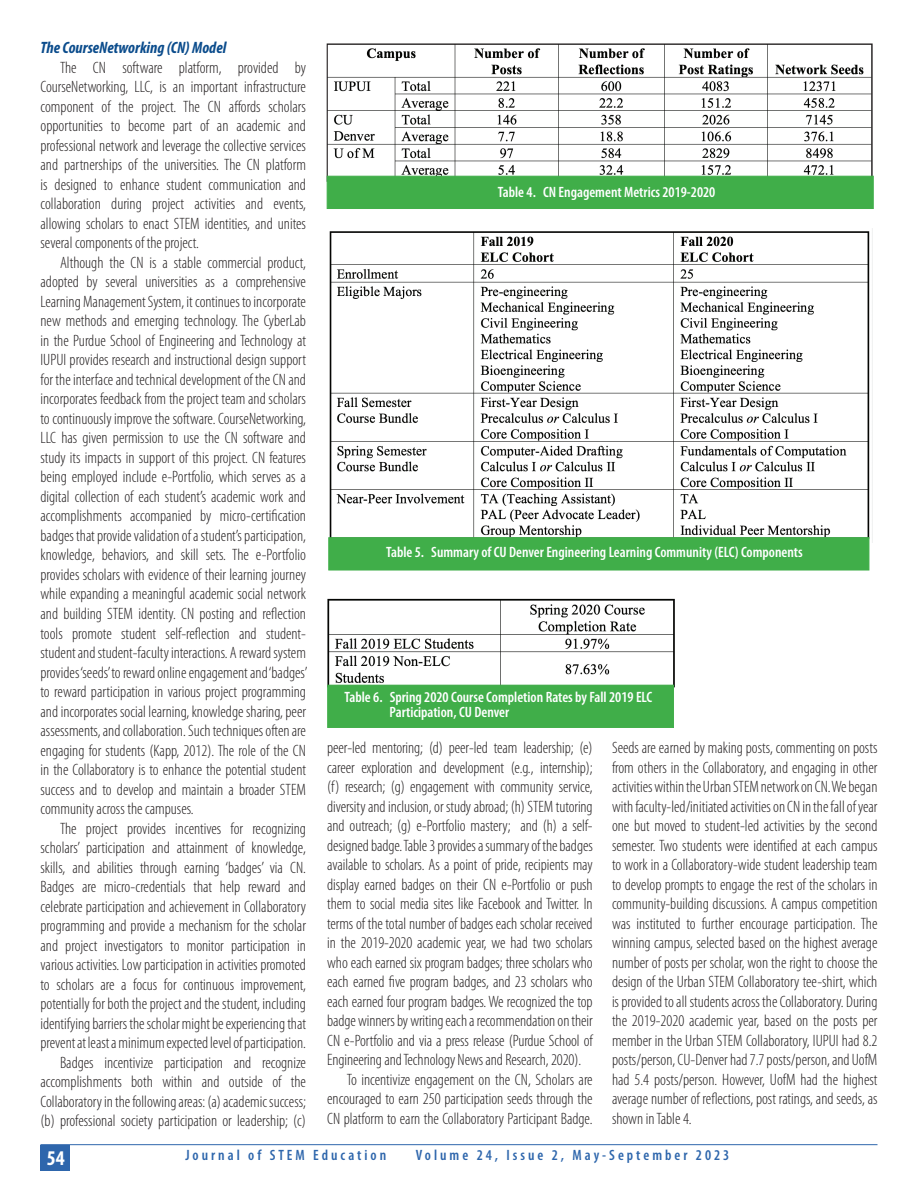
<style>
.page{position:relative;width:918px;height:1188px;background:#fff}
.page>*{position:absolute;margin:0;border:0;box-sizing:border-box;transform-origin:0 0}
.t1{font:700 condensed 21px "Myriad Pro";color:#fff}
.t2{font:300 condensed 16.5px/19.5px "Myriad Pro";letter-spacing:-.005em;color:#231f20;text-align:justify}
.t3{font:italic 700 condensed 16.5px "Myriad Pro";color:#0b4c8c}
.t4{font:600 condensed 15px/15px "Myriad Pro";color:#fff}
.t5{font:600 condensed 15px "Myriad Pro";letter-spacing:.2em;color:#2e66ac}
</style>
<div class="page">
<hr style="left:40px;top:1144px;width:838px;height:1px;background:#2e66ac">
<div style="left:40px;top:1145px;width:30px;height:26px;background:#2e66ac"></div>
<img style="left:329px;top:45px;width:542px;height:131px">
<div style="left:327px;top:43px;width:546px;height:139px;border:1px solid #231f20"></div>
<div style="left:327px;top:176px;width:547px;height:33px;background:#40ae49;border:1px solid #40ae49"></div>
<img style="left:329px;top:229px;width:544px;height:314px">
<div style="left:328px;top:537px;width:541px;height:33px;background:#40ae49"></div>
<img style="left:327px;top:598px;width:348px;height:90px">
<div style="left:327px;top:685px;width:347px;height:43px;background:#40ae49"></div>
<p class="t3" style="left:40px;top:38px;width:187px">The CourseNetworking (CN) Model</p>
<p class="t2" style="left:40px;top:58px;width:267px;text-indent:20px">The CN software platform, provided by CourseNetworking, LLC, is an important infrastructure component of the project. The CN affords scholars opportunities to become part of an academic and professional network and leverage the collective services and partnerships of the universities. The CN platform is designed to enhance student communication and collaboration during project activities and events, allowing scholars to enact STEM identities, and unites several components of the project.</p>
<p class="t2" style="left:40px;top:253px;width:268px;text-indent:20px">Although the CN is a stable commercial product, adopted by several universities as a comprehensive Learning Management System, it continues to incorporate new methods and emerging technology. The CyberLab in the Purdue School of Engineering and Technology at IUPUI provides research and instructional design support for the interface and technical development of the CN and incorporates feedback from the project team and scholars to continuously improve the software. CourseNetworking, LLC has given permission to use the CN software and study its impacts in support of this project. CN features being employed include e-Portfolio, which serves as a digital collection of each student’s academic work and accomplishments accompanied by micro-certification badges that provide validation of a student’s participation, knowledge, behaviors, and skill sets. The e-Portfolio provides scholars with evidence of their learning journey while expanding a meaningful academic social network and building STEM identity. CN posting and reflection tools promote student self-reflection and student&shy;student and student-faculty interactions. A reward system provides ‘seeds’to reward online engagement and ‘badges’ to reward participation in various project programming and incorporates social learning, knowledge sharing, peer assessments, and collaboration. Such techniques often are engaging for students (Kapp, 2012). The role of the CN in the Collaboratory is to enhance the potential student success and to develop and maintain a broader STEM community across the campuses.</p>
<p class="t2" style="left:40px;top:818px;width:267px;text-align:right">The project provides incentives for recognizing scholars’ participation and attainment of knowledge, skills, and abilities through earning ‘badges’ via CN.<br>Badges are micro-credentials that help reward and celebrate participation and achievement in Collaboratory programming and provide a mechanism for the scholar and project investigators to monitor participation in various activities. Low participation in activities promoted to scholars are a focus for continuous improvement, potentially for both the project and the student, including identifying barriers the scholar might be experiencing that prevent at least a minimum expected level of participation.<br>Badges incentivize participation and recognize accomplishments both within and outside of the Collaboratory in the following areas: (a) academic success; (b) professional society participation or leadership; (c)</p>
<p class="t4" style="left:498px;top:184px;width:219px">Table 4. CN Engagement Metrics 2019-2020</p>
<p class="t4" style="left:386px;top:544px;width:418px">Table 5. Summary of CU Denver Engineering Learning Community (ELC) Components</p>
<p class="t4" style="left:390px;top:690px;width:264px;text-indent:-45px">Table 6. Spring 2020 Course Completion Rates by Fall 2019 ELC<br>Participation, CU Denver</p>
<p class="t2" style="left:327px;top:738px;width:267px">peer-led mentoring; (d) peer-led team leadership; (e)</p>
<p class="t2" style="left:327px;top:757px;width:267px">career exploration and development (e.g., internship);</p>
<p class="t2" style="left:327px;top:777px;width:267px">(f) research; (g) engagement with community service,</p>
<p class="t2" style="left:327px;top:796px;width:267px">diversity and inclusion, or study abroad; (h) STEM tutoring</p>
<p class="t2" style="left:327px;top:816px;width:267px">and outreach; (g) e-Portfolio mastery; and (h) a self-</p>
<p class="t2" style="left:327px;top:835px;width:267px">designed badge. Table 3 provides a summary of the badges</p>
<p class="t2" style="left:327px;top:855px;width:267px">available to scholars. As a point of pride, recipients may</p>
<p class="t2" style="left:327px;top:874px;width:267px">display earned badges on their CN e-Portfolio or push</p>
<p class="t2" style="left:327px;top:894px;width:267px">them to social media sites like Facebook and Twitter. In</p>
<p class="t2" style="left:327px;top:913px;width:267px">terms of the total number of badges each scholar received</p>
<p class="t2" style="left:327px;top:933px;width:267px">in the 2019-2020 academic year, we had two scholars</p>
<p class="t2" style="left:327px;top:953px;width:267px">who each earned six program badges; three scholars who</p>
<p class="t2" style="left:327px;top:972px;width:267px">each earned five program badges, and 23 scholars who</p>
<p class="t2" style="left:327px;top:992px;width:267px">each earned four program badges. We recognized the top</p>
<p class="t2" style="left:327px;top:1011px;width:267px">badge winners by writing each a recommendation on their</p>
<p class="t2" style="left:327px;top:1031px;width:267px">CN e-Portfolio and via a press release (Purdue School of</p>
<p class="t2" style="left:327px;top:1050px;width:256px">Engineering and Technology News and Research, 2020).</p>
<p class="t2" style="left:347px;top:1070px;width:248px">To incentivize engagement on the CN, Scholars are</p>
<p class="t2" style="left:327px;top:1089px;width:267px">encouraged to earn 250 participation seeds through the</p>
<p class="t2" style="left:327px;top:1109px;width:267px">CN platform to earn the Collaboratory Participant Badge.</p>
<p class="t2" style="left:612px;top:738px;width:267px">Seeds are earned by making posts, commenting on posts from others in the Collaboratory, and engaging in other activities within the Urban STEM network on CN. We began with faculty-led/initiated activities on CN in the fall of year one but moved to student-led activities by the second semester. Two students were identified at each campus to work in a Collaboratory-wide student leadership team to develop prompts to engage the rest of the scholars in community-building discussions. A campus competition was instituted to further encourage participation. The winning campus, selected based on the highest average number of posts per scholar, won the right to choose the design of the Urban STEM Collaboratory tee-shirt, which is provided to all students across the Collaboratory. During the 2019-2020 academic year, based on the posts per member in the Urban STEM Collaboratory, IUPUI had 8.2 posts/person, CU-Denver had 7.7 posts/person, and UofM had 5.4 posts/person. However, UofM had the highest average number of reflections, post ratings, and seeds, as shown in Table 4.</p>
<p class="t1" style="left:47px;top:1145px;width:19px">54</p>
<p class="t5" style="left:185px;top:1146px;width:202px">Journal of STEM Education</p>
<p class="t5" style="left:416px;top:1146px;width:315px">Volume 24, Issue 2, May-September 2023</p>
</div>
